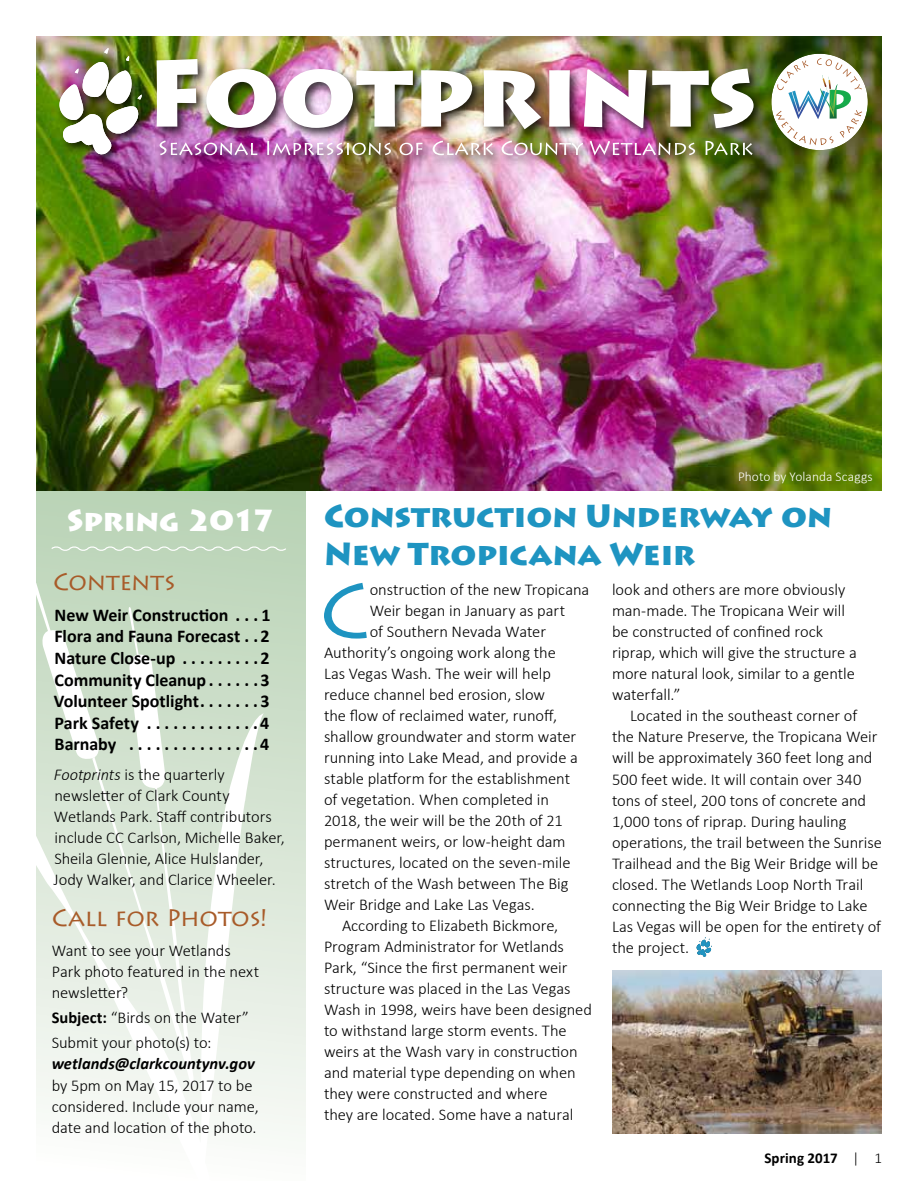
<style>
.page{position:relative;width:918px;height:1188px;background:#fff}
.page>*{position:absolute;margin:0;border:0;box-sizing:border-box;transform-origin:0 0}
.t1{font:76.2px "Lithos Pro";color:#1e94c1}
.t2{font:900 31.5px/37.8px "Lithos Pro";letter-spacing:-.005em;color:#1e94c1}
.t3{font:900 30px "Lithos Pro";letter-spacing:-.015em;color:#fff}
.t4{font:24px "Lithos Pro";letter-spacing:-.015em;color:#a85b29}
.t5{font:700 18px/21.6px "Calibri";color:#000;text-align:justify}
.t6{font:300 16.5px/21px "Calibri";letter-spacing:-.005em;color:#000}
.t7{font:italic 700 16.5px "Calibri";color:#000}
.t8{font:700 15px "Calibri";letter-spacing:.005em;color:#000}
.t9{font:300 13.5px "Calibri";letter-spacing:.005em;color:#fff}
.s1{font-style:italic}
.s2{font-weight:700}
.s3{font-weight:300}
</style>
<div class="page">
<div style="left:37px;top:490px;width:269px;height:691px;background:linear-gradient(to bottom,#b7d1b3,#fafbf8)"></div>
<svg style="left:37px;top:713px;width:227px;height:468px"></svg>
<svg style="left:37px;top:580px;width:157px;height:506px"></svg>
<img style="left:36px;top:36px;width:846px;height:454px">
<div style="left:56px;top:45px;width:710px;height:123px;background:#000;opacity:.75"></div>
<img style="left:157px;top:59px;width:41px;height:68px">
<img style="left:206px;top:69px;width:70px;height:59px">
<img style="left:283px;top:69px;width:130px;height:59px">
<svg style="left:421px;top:70px;width:51px;height:57px"></svg>
<svg style="left:484px;top:70px;width:57px;height:59px"></svg>
<svg style="left:549px;top:70px;width:21px;height:57px"></svg>
<img style="left:584px;top:69px;width:170px;height:59px">
<svg style="left:160px;top:141px;width:97px;height:14px"></svg>
<img style="left:267px;top:141px;width:124px;height:14px">
<svg style="left:400px;top:143px;width:23px;height:12px"></svg>
<svg style="left:433px;top:141px;width:60px;height:14px"></svg>
<svg style="left:502px;top:141px;width:81px;height:14px"></svg>
<svg style="left:590px;top:141px;width:105px;height:14px"></svg>
<svg style="left:706px;top:141px;width:47px;height:14px"></svg>
<img style="left:59px;top:48px;width:83px;height:107px">
<svg style="left:697px;top:937px;width:15px;height:20px"></svg>
<div style="left:771px;top:54px;width:97px;height:96px;background:#fff;border-radius:50%"></div>
<img style="left:776px;top:58px;width:86px;height:87px">
<svg style="left:50px;top:545px;width:237px;height:8px;background:#c7dcc5"></svg>
<img style="left:612px;top:970px;width:270px;height:164px">
<h3 class="t3" style="left:67px;top:502px;width:210px">Spring 2017</h3>
<h3 class="t4" style="left:53px;top:568px;width:124px">Contents</h3>
<p class="t5" style="left:55px;top:604px;width:180px">New Weir Construction ...</p>
<p class="t5" style="left:55px;top:604px;width:218px;text-indent:207px">1<br>Flora and Fauna Forecast .. 2<br>Nature Close-up .........</p>
<p class="t5" style="left:261px;top:647px;width:11px">2</p>
<p class="t5" style="left:55px;top:669px;width:160px">Community Cleanup .....</p>
<p class="t5" style="left:260px;top:669px;width:11px">3</p>
<p class="t5" style="left:54px;top:690px;width:152px">Volunteer Spotlight ......</p>
<p class="t5" style="left:260px;top:690px;width:11px">3</p>
<p class="t5" style="left:55px;top:712px;width:90px">Park Safety .............</p>
<p class="t5" style="left:260px;top:712px;width:11px">4</p>
<p class="t5" style="left:55px;top:734px;width:72px">Barnaby ...............</p>
<p class="t5" style="left:260px;top:734px;width:11px">4</p>
<p class="t6" style="left:54px;top:764px;width:233px"><span class="s1">Footprints</span> is the quarterly newsletter of Clark County<br>Wetlands Park. Staff contributors include CC Carlson, Michelle Baker,<br>Sheila Glennie, Alice Hulslander,<br>Jody Walker, and Clarice Wheeler.</p>
<h3 class="t4" style="left:52px;top:903px;width:217px">Call for Photos!</h3>
<p class="t6" style="left:52px;top:939px;width:209px">Want to see your Wetlands<br>Park photo featured in the next newsletter?</p>
<p class="t6" style="left:52px;top:1005px;width:199px;line-height:25.5px"><span class="s2">Subject:</span> “Birds on the Water”<br>Submit your photo(s) to:</p>
<p class="t7" style="left:52px;top:1054px;width:205px">wetlands@clarkcountynv.gov</p>
<p class="t6" style="left:52px;top:1074px;width:208px">by 5pm on May 15, 2017 to be considered. Include your name, date and location of the photo.</p>
<p class="t9" style="left:738px;top:468px;width:136px">Photo by Yolanda Scaggs</p>
<h2 class="t2" style="left:324px;top:498px;width:510px">Construction Underway on<br>New Tropicana Weir</h2>
<h1 class="t1" style="left:319px;top:567px;width:52px">C</h1>
<p class="t6" style="left:370px;top:579px;width:221px">onstruction of the new Tropicana</p>
<p class="t6" style="left:370px;top:600px;width:197px">Weir began in January as part</p>
<p class="t6" style="left:370px;top:621px;width:178px">of Southern Nevada Water</p>
<p class="t6" style="left:324px;top:642px;width:233px">Authority’s ongoing work along the</p>
<p class="t6" style="left:324px;top:663px;width:228px">Las Vegas Wash. The weir will help</p>
<p class="t6" style="left:324px;top:684px;width:223px">reduce channel bed erosion, slow</p>
<p class="t6" style="left:324px;top:705px;width:235px">the flow of reclaimed water, runoff,</p>
<p class="t6" style="left:324px;top:726px;width:254px">shallow groundwater and storm water</p>
<p class="t6" style="left:324px;top:747px;width:256px">running into Lake Mead, and provide a</p>
<p class="t6" style="left:324px;top:768px;width:248px">stable platform for the establishment</p>
<p class="t6" style="left:324px;top:789px;width:227px">of vegetation. When completed in</p>
<p class="t6" style="left:324px;top:810px;width:240px">2018, the weir will be the 20th of 21</p>
<p class="t6" style="left:324px;top:831px;width:243px">permanent weirs, or low-height dam</p>
<p class="t6" style="left:324px;top:852px;width:248px">structures, located on the seven-mile</p>
<p class="t6" style="left:324px;top:873px;width:246px">stretch of the Wash between The Big</p>
<p class="t6" style="left:324px;top:894px;width:212px">Weir Bridge and Lake Las Vegas.</p>
<p class="t6" style="left:342px;top:915px;width:218px">According to Elizabeth Bickmore,</p>
<p class="t6" style="left:324px;top:936px;width:242px">Program Administrator for Wetlands</p>
<p class="t6" style="left:324px;top:957px;width:245px">Park, “Since the first permanent weir</p>
<p class="t6" style="left:324px;top:978px;width:248px">structure was placed in the Las Vegas</p>
<p class="t6" style="left:324px;top:999px;width:270px">Wash in 1998, weirs have been designed</p>
<p class="t6" style="left:324px;top:1020px;width:244px">to withstand large storm events. The</p>
<p class="t6" style="left:324px;top:1041px;width:255px">weirs at the Wash vary in construction</p>
<p class="t6" style="left:324px;top:1062px;width:253px">and material type depending on when</p>
<p class="t6" style="left:324px;top:1083px;width:225px">they were constructed and where</p>
<p class="t6" style="left:324px;top:1104px;width:251px">they are located. Some have a natural</p>
<p class="t6" style="left:612px;top:579px;width:246px">look and others are more obviously man-made. The Tropicana Weir will be constructed of confined rock riprap, which will give the structure a more natural look, similar to a gentle waterfall.”</p>
<p class="t6" style="left:612px;top:705px;width:271px;text-indent:18px">Located in the southeast corner of the Nature Preserve, the Tropicana Weir will be approximately 360 feet long and 500 feet wide. It will contain over 340 tons of steel, 200 tons of concrete and 1,000 tons of riprap. During hauling operations, the trail between the Sunrise Trailhead and the Big Weir Bridge will be closed. The Wetlands Loop North Trail connecting the Big Weir Bridge to Lake Las Vegas will be open for the entirety of the project.</p>
<p class="t8" style="left:764px;top:1149px;width:119px">Spring 2017 <span class="s3">| 1</span></p>
</div>
